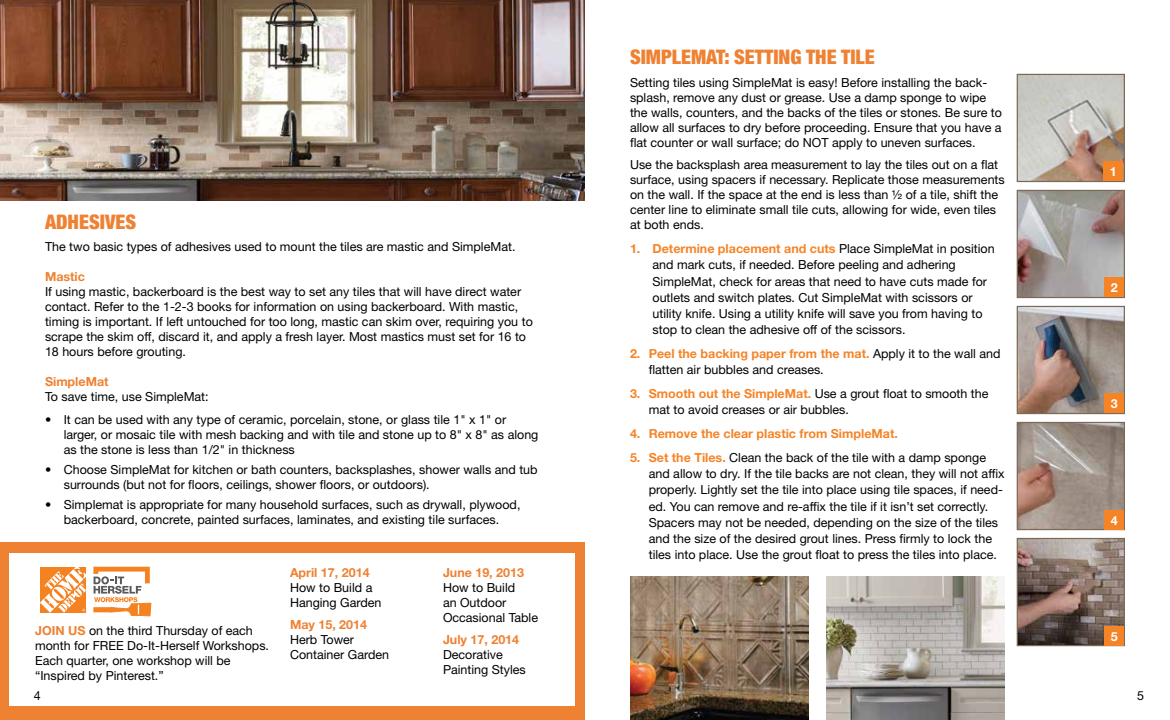
<style>
.page{position:relative;width:1170px;height:720px;background:#fff}
.page>*{position:absolute;margin:0;border:0;box-sizing:border-box;transform-origin:0 0}
.t1{font:900 condensed 20px "Helvetica Neue";color:#ef8132}
.t2{font:12.5px/15px "Helvetica Neue LT Std";color:#000}
.t3{font:700 12.5px "Helvetica Neue LT Std";color:#ef8132}
.t4{font:700 12.5px "Helvetica Neue LT Std";color:#f58427}
.t5{font:700 12.5px "Helvetica Neue LT Std";color:#fff}
.s1{font-weight:700;color:#ef8132}
.s2{font-weight:700;color:#f58427}
</style>
<div class="page">
<div style="left:0;top:542px;width:585px;height:178px;background:#ef8132"></div>
<div style="left:10px;top:554px;width:565px;height:152px;background:#fff"></div>
<img style="left:1019px;top:76px;width:104px;height:104px">
<div style="left:1017px;top:74px;width:108px;height:108px;border:1px solid #7c6a55"></div>
<img style="left:1019px;top:192px;width:104px;height:104px">
<div style="left:1017px;top:190px;width:108px;height:108px;border:1px solid #7c6a55"></div>
<div style="left:1104px;top:277px;width:20px;height:20px;background:#f58427"></div>
<img style="left:1019px;top:308px;width:104px;height:104px">
<div style="left:1017px;top:306px;width:108px;height:108px;border:1px solid #7c6a55"></div>
<div style="left:1105px;top:393px;width:19px;height:20px;background:#f58427"></div>
<img style="left:1019px;top:424px;width:104px;height:104px">
<div style="left:1017px;top:422px;width:108px;height:108px;border:1px solid #7c6a55"></div>
<img style="left:1019px;top:540px;width:104px;height:104px">
<div style="left:1017px;top:538px;width:108px;height:108px;border:1px solid #7c6a55"></div>
<div style="left:1105px;top:510px;width:19px;height:19px;background:#f58427"></div>
<div style="left:1105px;top:626px;width:19px;height:19px;background:#f58427"></div>
<div style="left:1104px;top:161px;width:19px;height:19px;background:#f58427"></div>
<img style="left:0;top:0;width:585px;height:201px">
<svg style="left:40px;top:612px;width:46px;height:1px"></svg>
<svg style="left:40px;top:567px;width:46px;height:45px"></svg>
<svg style="left:93px;top:567px;width:58px;height:49px"></svg>
<img style="left:827px;top:576px;width:178px;height:144px">
<img style="left:630px;top:576px;width:178px;height:144px">
<h1 class="t1" style="left:45px;top:205px;width:93px">ADHESIVES</h1>
<p class="t2" style="left:45px;top:239px;width:472px">The two basic types of adhesives used to mount the tiles are mastic and SimpleMat.</p>
<p class="t3" style="left:45px;top:269px;width:42px">Mastic</p>
<p class="t2" style="left:45px;top:284px;width:489px">If using mastic, backerboard is the best way to set any tiles that will have direct water contact. Refer to the 1-2-3 books for information on using backerboard. With mastic, timing is important. If left untouched for too long, mastic can skim over, requiring you to scrape the skim off, discard it, and apply a fresh layer. Most mastics must set for 16 to 18 hours before grouting.</p>
<p class="t3" style="left:45px;top:374px;width:65px">SimpleMat</p>
<p class="t2" style="left:45px;top:389px;width:165px">To save time, use SimpleMat:</p>
<p class="t2" style="left:64px;top:412px;width:476px;text-indent:-19px">• It can be used with any type of ceramic, porcelain, stone, or glass tile 1" x 1" or larger, or mosaic tile with mesh backing and with tile and stone up to 8" x 8" as along as the stone is less than 1/2" in thickness</p>
<p class="t2" style="left:64px;top:462px;width:475px;text-indent:-19px">• Choose SimpleMat for kitchen or bath counters, backsplashes, shower walls and tub surrounds (but not for floors, ceilings, shower floors, or outdoors).</p>
<p class="t2" style="left:45px;top:497px;width:477px;text-align:center">• Simplemat is appropriate for many household surfaces, such as drywall, plywood, backerboard, concrete, painted surfaces, laminates, and existing tile surfaces.</p>
<p class="t2" style="left:35px;top:623px;width:236px"><span class="s1">JOIN US</span> on the third Thursday of each month for FREE Do-It-Herself Workshops.<br>Each quarter, one workshop will be “Inspired by Pinterest.”</p>
<p class="t2" style="left:34px;top:688px;width:8px">4</p>
<p class="t3" style="left:290px;top:564px;width:81px">April 17, 2014</p>
<p class="t2" style="left:290px;top:579px;width:93px">How to Build a<br>Hanging Garden</p>
<p class="t3" style="left:290px;top:617px;width:79px">May 15, 2014</p>
<p class="t2" style="left:290px;top:632px;width:101px">Herb Tower<br>Container Garden</p>
<p class="t3" style="left:443px;top:564px;width:83px">June 19, 2013</p>
<p class="t2" style="left:443px;top:579px;width:97px">How to Build<br>an Outdoor<br>Occasional Table</p>
<p class="t3" style="left:443px;top:632px;width:78px">July 17, 2014</p>
<p class="t2" style="left:443px;top:647px;width:84px">Decorative<br>Painting Styles</p>
<h1 class="t1" style="left:630px;top:41px;width:246px">SIMPLEMAT: SETTING THE TILE</h1>
<p class="t2" style="left:630px;top:75px;width:374px">Setting tiles using SimpleMat is easy! Before installing the back&shy;splash, remove any dust or grease. Use a damp sponge to wipe the walls, counters, and the backs of the tiles or stones. Be sure to allow all surfaces to dry before proceeding. Ensure that you have a flat counter or wall surface; do NOT apply to uneven surfaces.</p>
<p class="t2" style="left:630px;top:157px;width:376px">Use the backsplash area measurement to lay the tiles out on a flat surface, using spacers if necessary. Replicate those measurements on the wall. If the space at the end is less than ½ of a tile, shift the center line to eliminate small tile cuts, allowing for wide, even tiles at both ends.</p>
<p class="t2" style="left:652px;top:240px;width:344px;line-height:16.2px;text-indent:-22px"><span class="s2">1. Determine placement and cuts</span> Place SimpleMat in position and mark cuts, if needed. Before peeling and adhering SimpleMat, check for areas that need to have cuts made for outlets and switch plates. Cut SimpleMat with scissors or utility knife. Using a utility knife will save you from having to stop to clean the adhesive off of the scissors.</p>
<p class="t2" style="left:649px;top:345px;width:353px;line-height:16.2px;text-indent:-19px"><span class="s2">2. Peel the backing paper from the mat.</span> Apply it to the wall and flatten air bubbles and creases.</p>
<p class="t2" style="left:649px;top:385px;width:341px;line-height:16.2px;text-indent:-19px"><span class="s2">3. Smooth out the SimpleMat.</span> Use a grout float to smooth the mat to avoid creases or air bubbles.</p>
<p class="t4" style="left:630px;top:426px;width:269px">4. Remove the clear plastic from SimpleMat.</p>
<p class="t2" style="left:649px;top:449px;width:358px;line-height:16.2px;text-indent:-19px"><span class="s2">5. Set the Tiles.</span> Clean the back of the tile with a damp sponge and allow to dry. If the tile backs are not clean, they will not affix properly. Lightly set the tile into place using tile spaces, if need&shy;ed. You can remove and re-affix the tile if it isn’t set correctly.<br>Spacers may not be needed, depending on the size of the tiles and the size of the desired grout lines. Press firmly to lock the tiles into place. Use the grout float to press the tiles into place.</p>
<p class="t5" style="left:1110px;top:164px;width:8px">1</p>
<p class="t5" style="left:1111px;top:280px;width:8px">2</p>
<p class="t5" style="left:1111px;top:396px;width:8px">3</p>
<p class="t5" style="left:1111px;top:513px;width:8px">4</p>
<p class="t5" style="left:1111px;top:629px;width:8px">5</p>
<p class="t2" style="left:1137px;top:688px;width:8px">5</p>
</div>
